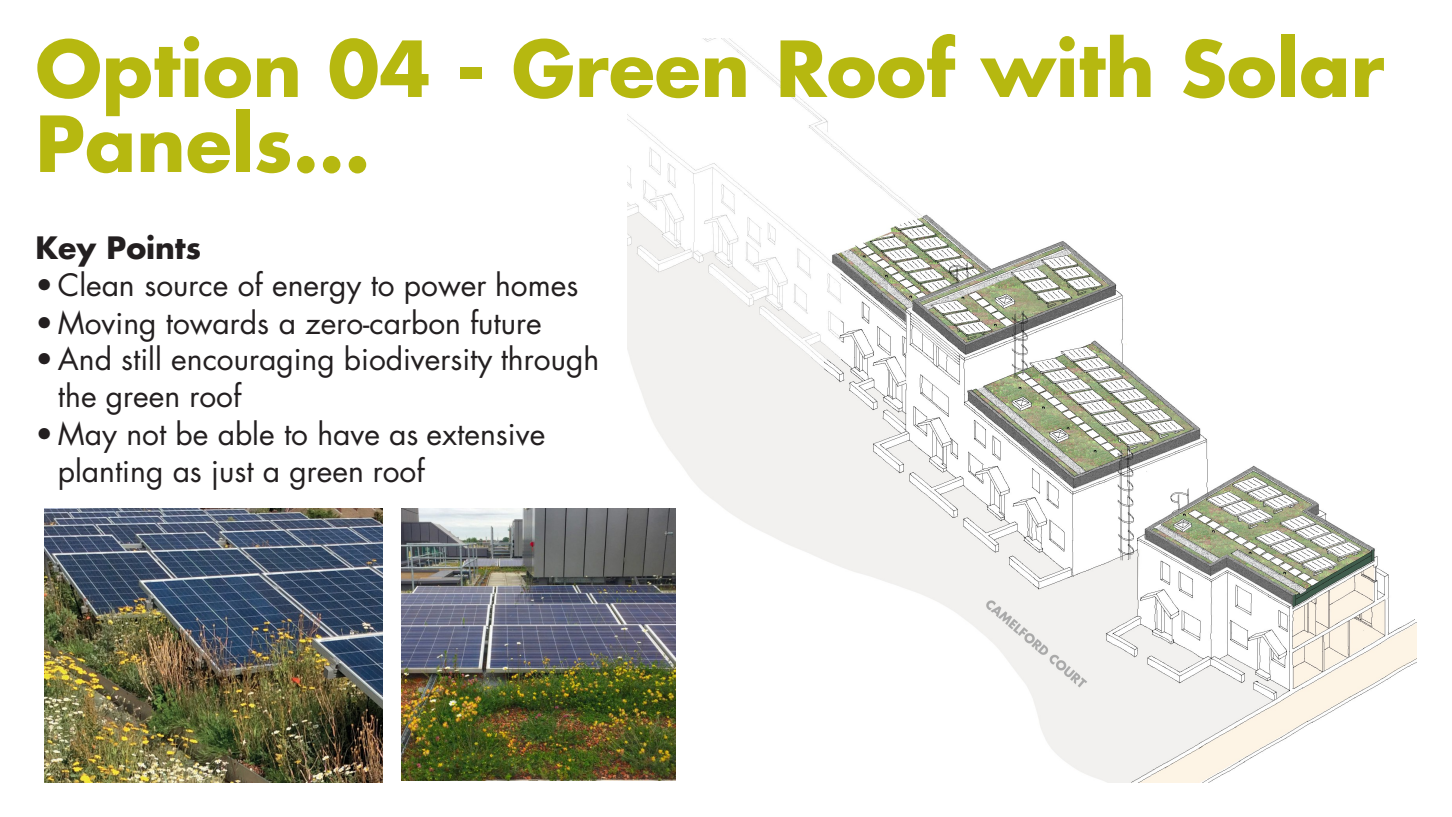
<style>
.page{position:relative;width:1452px;height:817px;background:#fff}
.page>*{position:absolute;margin:0;border:0;box-sizing:border-box;transform-origin:0 0}
.t1{font:700 75px/75px "Futura Std";color:#b6b810}
.t2{font:30px/37.4px "Futura Std";color:#231f20}
.t3{font:700 30px "Futura Std";color:#231f20}
</style>
<div class="page">
<img style="left:627px;top:38px;width:789px;height:744px">
<img style="left:44px;top:509px;width:339px;height:273px">
<img style="left:401px;top:509px;width:274px;height:272px">
<h2 class="t1" style="left:35px;top:30px;width:1350px">Option 04 - Green Roof with Solar<br>Panels...</h2>
<p class="t3" style="left:35px;top:228px;width:167px">Key Points</p>
<p class="t2" style="left:35px;top:267px;width:544px">• Clean source of energy to power homes</p>
<p class="t2" style="left:35px;top:304px;width:508px">• Moving towards a zero-carbon future</p>
<p class="t2" style="left:58px;top:340px;width:543px;text-indent:-22px">• And still encouraging biodiversity through the green roof</p>
<p class="t2" style="left:58px;top:415px;width:489px;text-indent:-22px">• May not be able to have as extensive planting as just a green roof</p>
</div>
